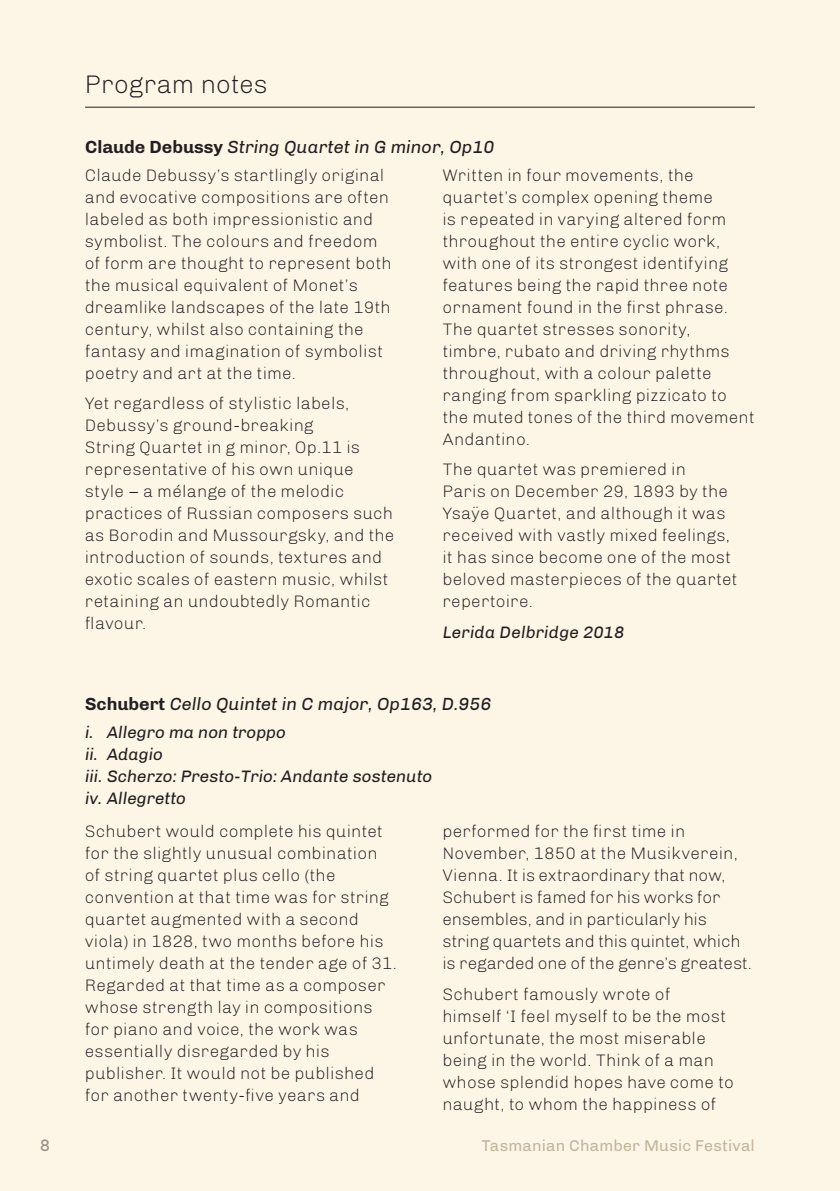
<style>
.page{position:relative;width:840px;height:1191px;background:#fff}
.page>*{position:absolute;margin:0;border:0;box-sizing:border-box;transform-origin:0 0}
.t1{font:300 26px "Chivo";color:#231f20}
.t2{font:italic 18px "Chivo";color:#231f20}
.t3{font:300 17px/22px "Chivo";letter-spacing:.015em;color:#231f20}
.t4{font:italic 17px/22px "Chivo";color:#231f20}
.t5{font:17px "Chivo";color:#9e928a}
.t6{font:16px "Chivo";letter-spacing:.015em;color:#c2b59b}
.s1{font-weight:700;font-style:normal}
</style>
<div class="page">
<div style="left:0;top:0;width:839px;height:1191px;background:#fdf6e6"></div>
<hr style="left:85px;top:107px;width:669px;height:1px;background:#231f20">
<h1 class="t1" style="left:85px;top:69px;width:184px">Program notes</h1>
<p class="t2" style="left:85px;top:136px;width:411px"><span class="s1">Claude Debussy</span> String Quartet in G minor, Op10</p>
<p class="t3" style="left:85px;top:164px;width:308px">Claude Debussy’s startlingly original and evocative compositions are often labeled as both impressionistic and symbolist. The colours and freedom of form are thought to represent both the musical equivalent of Monet’s dreamlike landscapes of the late 19th century, whilst also containing the fantasy and imagination of symbolist poetry and art at the time.</p>
<p class="t3" style="left:85px;top:392px;width:311px">Yet regardless of stylistic labels,<br>Debussy’s ground-breaking<br>String Quartet in g minor, Op.11 is representative of his own unique style – a mélange of the melodic practices of Russian composers such as Borodin and Mussourgsky, and the introduction of sounds, textures and exotic scales of eastern music, whilst retaining an undoubtedly Romantic flavour.</p>
<p class="t3" style="left:442px;top:164px;width:313px">Written in four movements, the quartet’s complex opening theme<br>is repeated in varying altered form throughout the entire cyclic work, with one of its strongest identifying features being the rapid three note ornament found in the first phrase.<br>The quartet stresses sonority,<br>timbre, rubato and driving rhythms throughout, with a colour palette ranging from sparkling pizzicato to the muted tones of the third movement Andantino.</p>
<p class="t3" style="left:442px;top:458px;width:296px">The quartet was premiered in<br>Paris on December 29, 1893 by the<br>Ysaÿe Quartet, and although it was received with vastly mixed feelings, it has since become one of the most beloved masterpieces of the quartet repertoire.</p>
<p class="t4" style="left:442px;top:621px;width:183px">Lerida Delbridge 2018</p>
<p class="t2" style="left:85px;top:693px;width:408px"><span class="s1">Schubert</span> Cello Quintet in C major, Op163, D.956</p>
<p class="t4" style="left:85px;top:721px;width:348px">i. Allegro ma non troppo<br>ii. Adagio<br>iii. Scherzo: Presto-Trio: Andante sostenuto iv. Allegretto</p>
<p class="t3" style="left:85px;top:820px;width:313px">Schubert would complete his quintet for the slightly unusual combination of string quartet plus cello (the convention at that time was for string quartet augmented with a second viola) in 1828, two months before his untimely death at the tender age of 31.<br>Regarded at that time as a composer whose strength lay in compositions for piano and voice, the work was essentially disregarded by his publisher. It would not be published for another twenty-five years and</p>
<p class="t3" style="left:442px;top:820px;width:311px">performed for the first time in November, 1850 at the Musikverein, Vienna. It is extraordinary that now, Schubert is famed for his works for ensembles, and in particularly his string quartets and this quintet, which is regarded one of the genre’s greatest.</p>
<p class="t3" style="left:442px;top:982px;width:293px">Schubert famously wrote of himself ‘I feel myself to be the most unfortunate, the most miserable being in the world. Think of a man whose splendid hopes have come to naught, to whom the happiness of</p>
<p class="t5" style="left:40px;top:1135px;width:12px">8</p>
<p class="t6" style="left:481px;top:1136px;width:274px">Tasmanian Chamber Music Festival</p>
</div>
